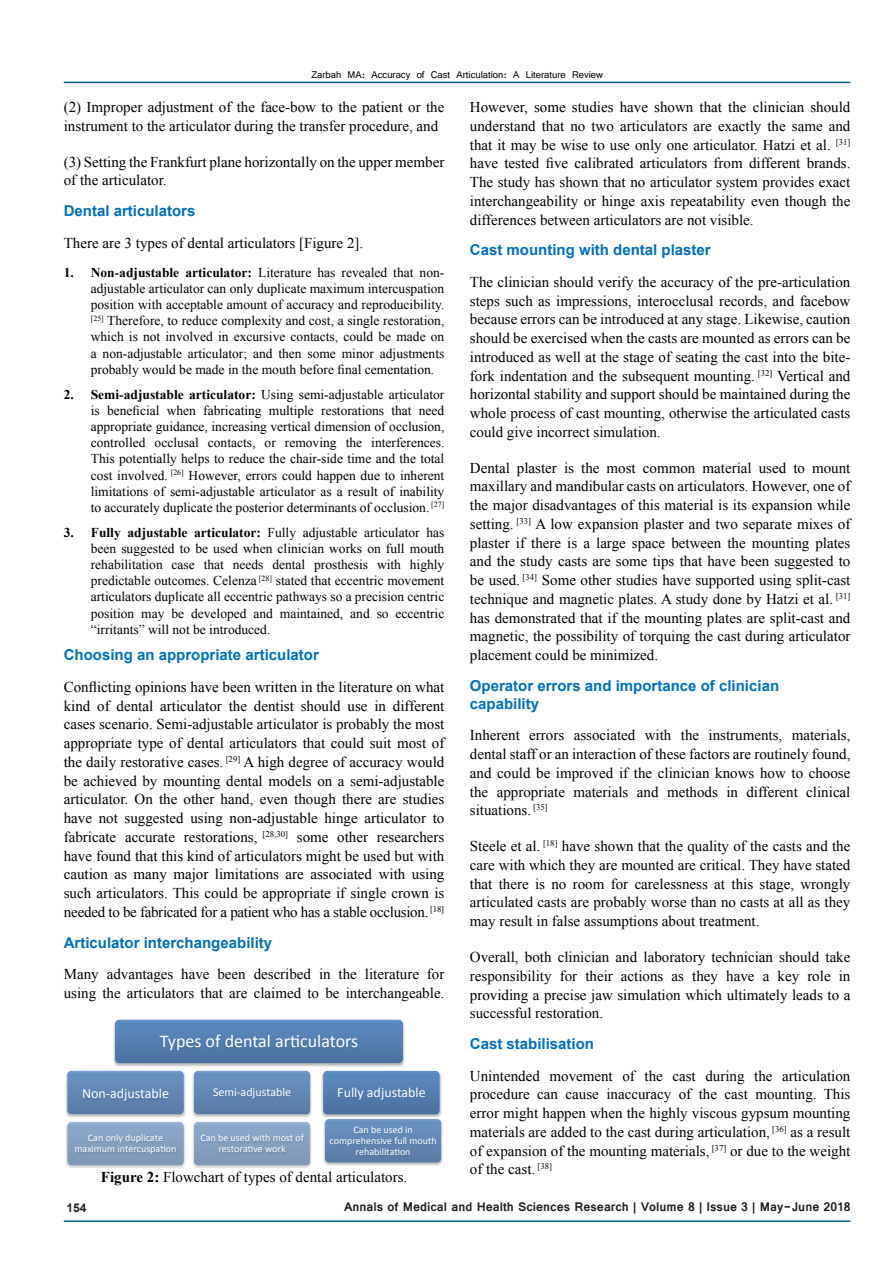
<style>
.page{position:relative;width:893px;height:1263px;background:#fff}
.page>*{position:absolute;margin:0;border:0;box-sizing:border-box;transform-origin:0 0}
.t1{font:18px "Calibri";color:#fff}
.t2{font:15px/18.8px "Times New Roman";color:#000;text-align:justify}
.t3{font:700 15px/18px "Arial";color:#0070c0}
.t4{font:13.95px "Calibri";color:#fff}
.t5{font:13.5px/16.2px "Times New Roman";color:#000;text-align:justify}
.t6{font:700 13.5px "Vrinda";color:#231f20}
.t7{font:12px "Calibri";color:#fff}
.t8{font:700 12px "Arial";color:#231f20}
.t9{font:10.5px "Vrinda";color:#000}
.t10{font:10.05px/10.9px "Calibri";color:#fff;text-align:center}
.s1{font-weight:700}
</style>
<div class="page">
<hr style="left:64px;top:1220px;width:786px;height:2px;background:#005a96">
<hr style="left:64px;top:82px;width:786px;height:1px;background:#005a96">
<img style="left:113px;top:1022px;width:292px;height:45px">
<img style="left:146px;top:1063px;width:235px;height:4px">
<svg style="left:115px;top:1019px;width:288px;height:44px;background:#567fb1"></svg>
<img style="left:65px;top:1074px;width:120px;height:94px">
<img style="left:70px;top:1073px;width:116px;height:48px">
<svg style="left:67px;top:1070px;width:117px;height:44px;background:#6589b5"></svg>
<img style="left:65px;top:1127px;width:121px;height:39px">
<svg style="left:67px;top:1122px;width:117px;height:43px;background:#849ebe"></svg>
<img style="left:192px;top:1073px;width:120px;height:95px">
<svg style="left:194px;top:1070px;width:116px;height:44px;background:#6489b5"></svg>
<img style="left:192px;top:1127px;width:120px;height:39px">
<svg style="left:194px;top:1122px;width:116px;height:43px;background:#849ebe"></svg>
<img style="left:321px;top:1070px;width:121px;height:46px">
<img style="left:324px;top:1121px;width:119px;height:45px">
<svg style="left:323px;top:1071px;width:118px;height:92px;background:#6387b4"></svg>
<p class="t9" style="left:311px;top:68px;width:293px">Zarbah MA: Accuracy of Cast Articulation: A Literature Review</p>
<p class="t2" style="left:64px;top:97px;width:382px">(2) Improper adjustment of the face-bow to the patient or the instrument to the articulator during the transfer procedure, and</p>
<p class="t2" style="left:64px;top:152px;width:382px">(3) Setting the Frankfurt plane horizontally on the upper member of the articulator.</p>
<p class="t3" style="left:64px;top:202px;width:133px">Dental articulators</p>
<p class="t2" style="left:64px;top:233px;width:301px">There are 3 types of dental articulators [Figure 2].</p>
<p class="t5" style="left:91px;top:264px;width:355px;text-indent:-27px"><span class="s1">1. Non-adjustable articulator:</span> Literature has revealed that non&shy;adjustable articulator can only duplicate maximum intercuspation position with acceptable amount of accuracy and reproducibility. <sup>[25]</sup> Therefore, to reduce complexity and cost, a single restoration, which is not involved in excursive contacts, could be made on a non-adjustable articulator; and then some minor adjustments probably would be made in the mouth before final cementation.</p>
<p class="t5" style="left:91px;top:386px;width:355px;text-indent:-27px"><span class="s1">2. Semi-adjustable articulator:</span> Using semi-adjustable articulator is beneficial when fabricating multiple restorations that need appropriate guidance, increasing vertical dimension of occlusion, controlled occlusal contacts, or removing the interferences.<br>This potentially helps to reduce the chair-side time and the total cost involved. <sup>[26]</sup> However, errors could happen due to inherent limitations of semi-adjustable articulator as a result of inability to accurately duplicate the posterior determinants of occlusion. <sup>[27]</sup></p>
<p class="t5" style="left:91px;top:524px;width:355px;text-indent:-27px"><span class="s1">3. Fully adjustable articulator:</span> Fully adjustable articulator has been suggested to be used when clinician works on full mouth rehabilitation case that needs dental prosthesis with highly predictable outcomes. Celenza <sup>[28]</sup> stated that eccentric movement articulators duplicate all eccentric pathways so a precision centric position may be developed and maintained, and so eccentric “irritants” will not be introduced.</p>
<p class="t3" style="left:64px;top:646px;width:257px">Choosing an appropriate articulator</p>
<p class="t2" style="left:64px;top:677px;width:382px">Conflicting opinions have been written in the literature on what kind of dental articulator the dentist should use in different cases scenario. Semi-adjustable articulator is probably the most appropriate type of dental articulators that could suit most of the daily restorative cases. <sup>[29]</sup> A high degree of accuracy would be achieved by mounting dental models on a semi-adjustable articulator. On the other hand, even though there are studies have not suggested using non-adjustable hinge articulator to fabricate accurate restorations, <sup>[28,30]</sup> some other researchers have found that this kind of articulators might be used but with caution as many major limitations are associated with using such articulators. This could be appropriate if single crown is needed to be fabricated for a patient who has a stable occlusion. <sup>[18]</sup></p>
<p class="t3" style="left:64px;top:934px;width:210px">Articulator interchangeability</p>
<p class="t2" style="left:64px;top:964px;width:382px">Many advantages have been described in the literature for using the articulators that are claimed to be interchangeable.</p>
<p class="t2" style="left:470px;top:97px;width:382px">However, some studies have shown that the clinician should understand that no two articulators are exactly the same and that it may be wise to use only one articulator. Hatzi et al. <sup>[31] </sup>have tested five calibrated articulators from different brands.<br>The study has shown that no articulator system provides exact interchangeability or hinge axis repeatability even though the differences between articulators are not visible.</p>
<p class="t3" style="left:470px;top:242px;width:242px">Cast mounting with dental plaster</p>
<p class="t2" style="left:470px;top:272px;width:382px">The clinician should verify the accuracy of the pre-articulation steps such as impressions, interocclusal records, and facebow because errors can be introduced at any stage. Likewise, caution should be exercised when the casts are mounted as errors can be introduced as well at the stage of seating the cast into the bite&shy;fork indentation and the subsequent mounting. <sup>[32]</sup> Vertical and horizontal stability and support should be maintained during the whole process of cast mounting, otherwise the articulated casts could give incorrect simulation.</p>
<p class="t2" style="left:470px;top:458px;width:382px">Dental plaster is the most common material used to mount maxillary and mandibular casts on articulators. However, one of the major disadvantages of this material is its expansion while setting. <sup>[33]</sup> A low expansion plaster and two separate mixes of plaster if there is a large space between the mounting plates and the study casts are some tips that have been suggested to be used. <sup>[34]</sup> Some other studies have supported using split-cast technique and magnetic plates. A study done by Hatzi et al. <sup>[31] </sup>has demonstrated that if the mounting plates are split-cast and magnetic, the possibility of torquing the cast during articulator placement could be minimized.</p>
<p class="t3" style="left:470px;top:677px;width:311px">Operator errors and importance of clinician capability</p>
<p class="t2" style="left:470px;top:726px;width:382px">Inherent errors associated with the instruments, materials, dental staff or an interaction of these factors are routinely found, and could be improved if the clinician knows how to choose the appropriate materials and methods in different clinical situations. <sup>[35]</sup></p>
<p class="t2" style="left:470px;top:836px;width:382px">Steele et al. <sup>[18]</sup> have shown that the quality of the casts and the care with which they are mounted are critical. They have stated that there is no room for carelessness at this stage, wrongly articulated casts are probably worse than no casts at all as they may result in false assumptions about treatment.</p>
<p class="t2" style="left:470px;top:947px;width:382px">Overall, both clinician and laboratory technician should take responsibility for their actions as they have a key role in providing a precise jaw simulation which ultimately leads to a successful restoration.</p>
<p class="t3" style="left:470px;top:1035px;width:126px">Cast stabilisation</p>
<p class="t2" style="left:470px;top:1066px;width:382px">Unintended movement of the cast during the articulation procedure can cause inaccuracy of the cast mounting. This error might happen when the highly viscous gypsum mounting materials are added to the cast during articulation, <sup>[36]</sup> as a result of expansion of the mounting materials, <sup>[37]</sup> or due to the weight of the cast. <sup>[38]</sup></p>
<p class="t1" style="left:160px;top:1029px;width:200px">Types of dental articulators</p>
<p class="t4" style="left:82px;top:1085px;width:88px">Non-adjustable</p>
<p class="t10" style="left:75px;top:1132px;width:103px">Can only duplicate maximum intercuspation</p>
<p class="t4" style="left:337px;top:1083px;width:90px">Fully adjustable</p>
<p class="t10" style="left:330px;top:1124px;width:109px">Can be used in comprehensive full mouth rehabilitation</p>
<p class="t2" style="left:101px;top:1168px;width:308px"><span class="s1">Figure 2:</span> Flowchart of types of dental articulators.</p>
<p class="t7" style="left:213px;top:1084px;width:80px">Semi-adjustable</p>
<p class="t10" style="left:200px;top:1132px;width:105px">Can be used with most of restorative work</p>
<p class="t8" style="left:67px;top:1200px;width:22px">154</p>
<p class="t6" style="left:344px;top:1198px;width:508px">Annals of Medical and Health Sciences Research | Volume 8 | Issue 3 | May-June 2018</p>
</div>
